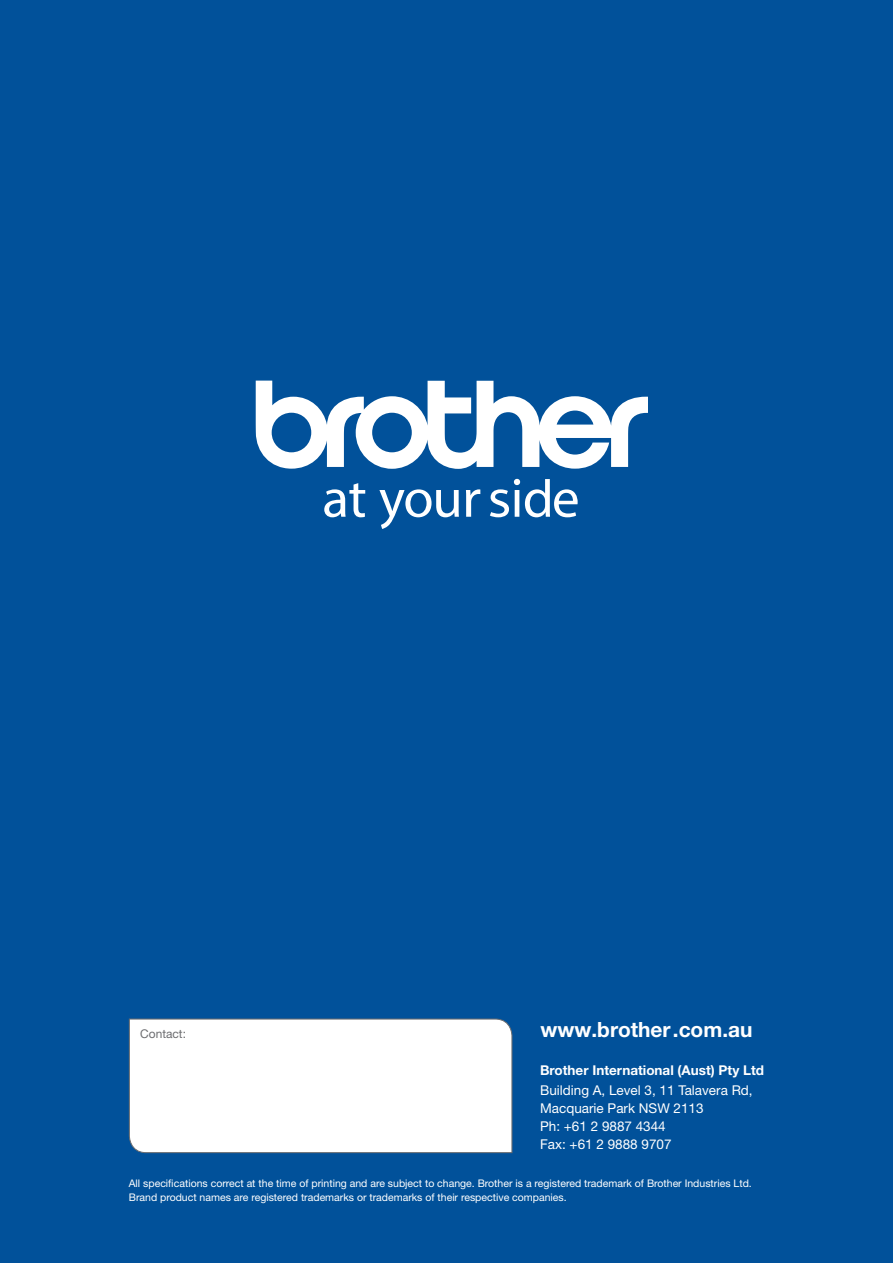
<style>
.page{position:relative;width:893px;height:1263px;background:#01519a}
.page>*{position:absolute;margin:0;border:0;box-sizing:border-box;transform-origin:0 0}
.t1{font:700 21px "Helvetica Neue LT Std";color:#fff}
.t2{font:13.5px/18px "Helvetica Neue LT Std";color:#fff}
.t3{font:700 13.5px "Helvetica Neue LT Std";color:#fff}
.t4{font:12px "Helvetica Neue LT Std";color:#6c6d70}
.t5{font:10.5px/13.5px "Helvetica Neue LT Std";color:#fff}
</style>
<div class="page">
<div style="left:128px;top:1018px;width:385px;height:136px;background:#fff"></div>
<svg style="left:256px;top:381px;width:392px;height:88px"></svg>
<svg style="left:324px;top:483px;width:41px;height:34px"></svg>
<svg style="left:379px;top:489px;width:80px;height:40px"></svg>
<svg style="left:466px;top:489px;width:14px;height:28px"></svg>
<svg style="left:490px;top:479px;width:88px;height:38px"></svg>
<p class="t4" style="left:140px;top:1027px;width:47px">Contact:</p>
<p class="t1" style="left:540px;top:1016px;width:214px">www.brother.com.au</p>
<p class="t3" style="left:540px;top:1061px;width:226px">Brother International (Aust) Pty Ltd</p>
<p class="t2" style="left:540px;top:1080px;width:214px">Building A, Level 3, 11 Talavera Rd,<br>Macquarie Park NSW 2113</p>
<p class="t2" style="left:540px;top:1116px;width:127px">Ph: +61 2 9887 4344</p>
<p class="t2" style="left:540px;top:1134px;width:133px">Fax: +61 2 9888 9707</p>
<p class="t5" style="left:129px;top:1176px;width:624px">All specifications correct at the time of printing and are subject to change. Brother is a registered trademark of Brother Industries Ltd.<br>Brand product names are registered trademarks or trademarks of their respective companies.</p>
</div>
